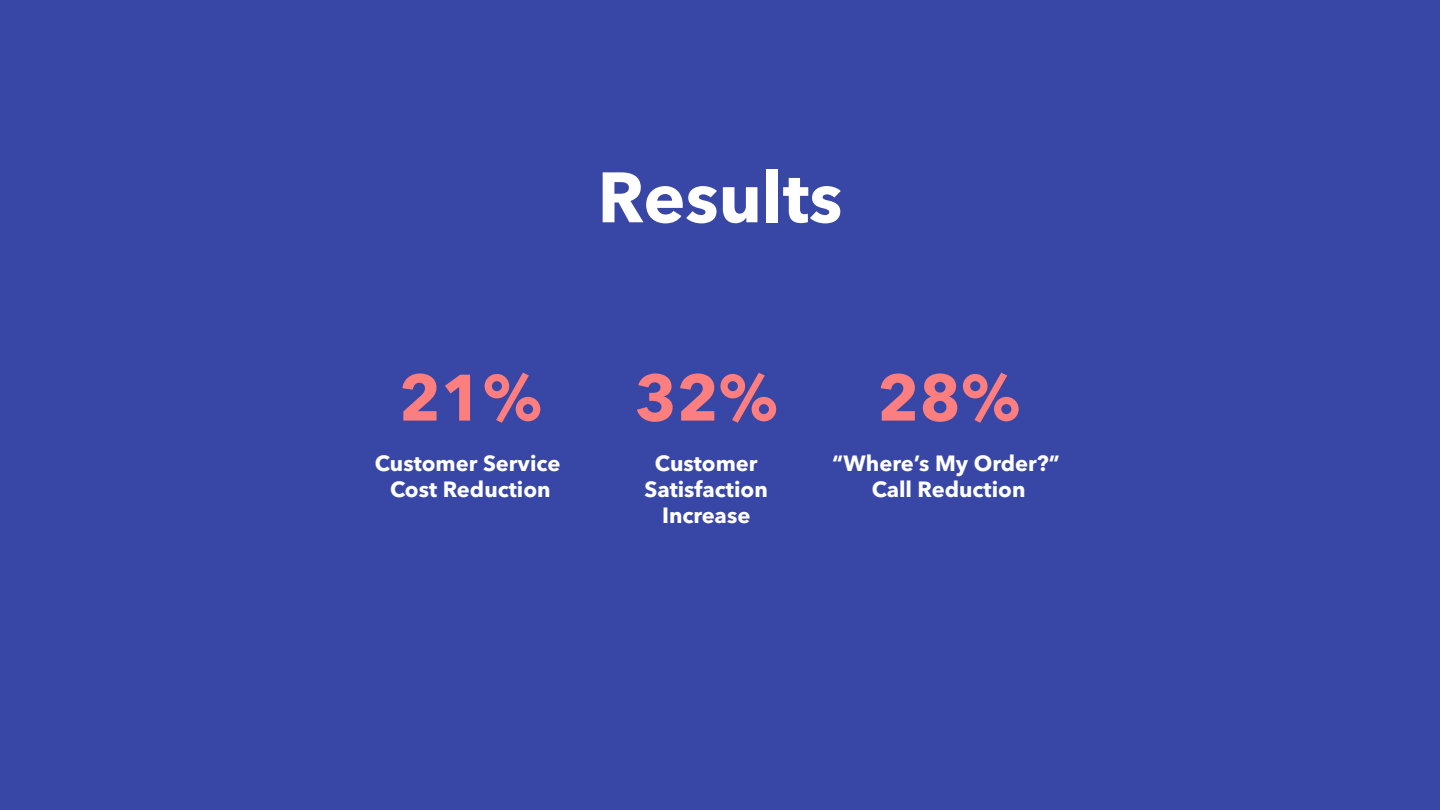
<style>
.page{position:relative;width:1440px;height:810px;background:#3846a6}
.page>*{position:absolute;margin:0;border:0;box-sizing:border-box;transform-origin:0 0}
.t1{font:700 70.5px "Avenir Next LT Pro";color:#fff}
.t2{font:700 64.8px "Avenir Next LT Pro";color:#fc7e7e}
.t3{font:700 21.83px/26.2px "Avenir Next LT Pro";color:#fff;text-align:center}
</style>
<div class="page">
<h1 class="t1" style="left:598px;top:154px;width:246px">Results</h1>
<h2 class="t2" style="left:399px;top:358px;width:144px">21%</h2>
<h2 class="t2" style="left:635px;top:358px;width:144px">32%</h2>
<h2 class="t2" style="left:877px;top:358px;width:144px">28%</h2>
<p class="t3" style="left:375px;top:450px;width:187px">Customer Service<br>Cost Reduction</p>
<p class="t3" style="left:645px;top:450px;width:125px">Customer<br>Satisfaction<br>Increase</p>
<p class="t3" style="left:832px;top:450px;width:229px">“Where’s My Order?”<br>Call Reduction</p>
</div>
